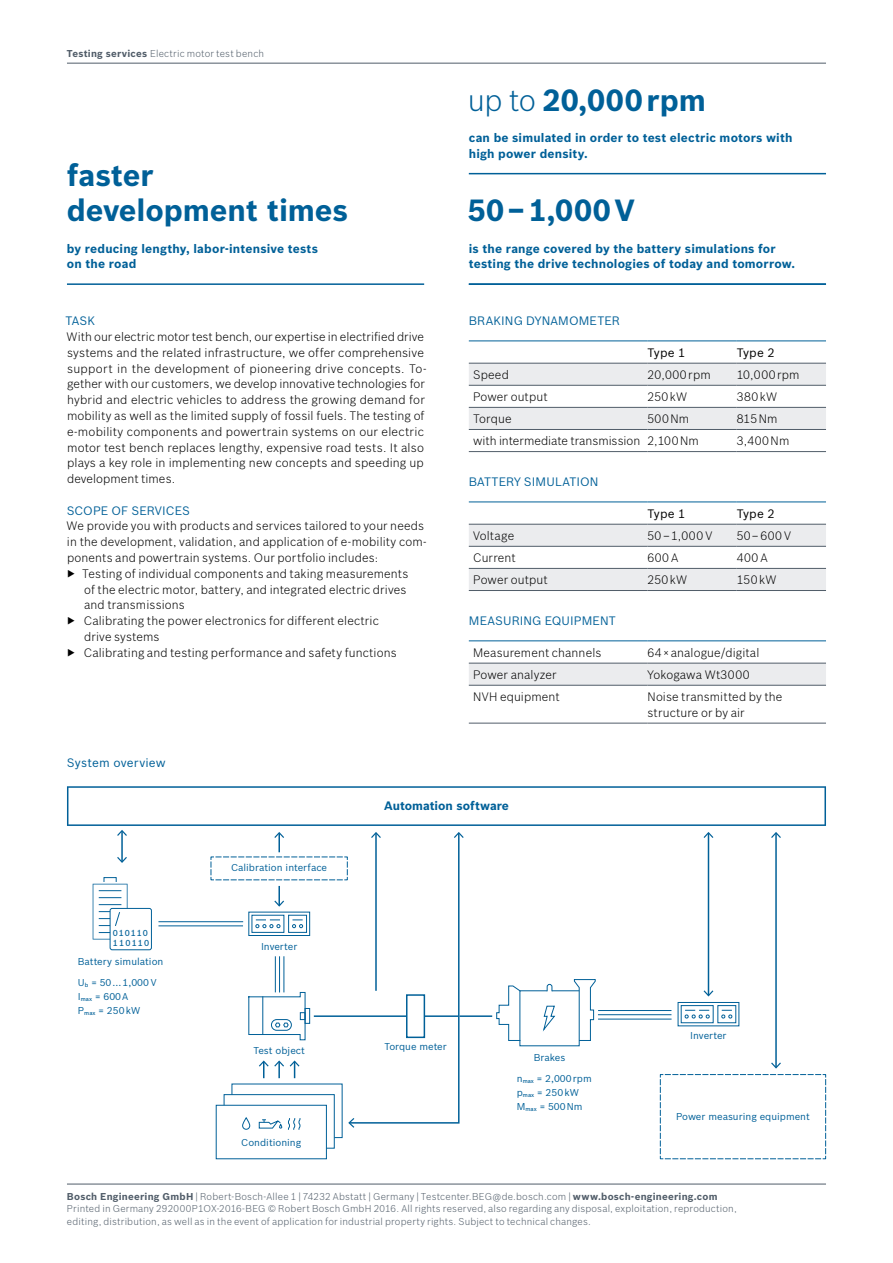
<style>
.page{position:relative;width:893px;height:1263px;background:#fff}
.page>*{position:absolute;margin:0;border:0;box-sizing:border-box;transform-origin:0 0}
.t1{font:700 30px/34.8px "Bosch Sans";color:#006098}
.t2{font:700 30px "Bosch Sans";letter-spacing:.02em;color:#006098}
.t3{font:300 12px/15.8px "Bosch Sans";letter-spacing:.01em;color:#000}
.t4{font:700 12px/15.8px "Bosch Sans";letter-spacing:.015em;color:#006098}
.t5{font:12px "Bosch Sans";letter-spacing:.01em;color:#006098}
.t6{font:12px "Bosch Sans";letter-spacing:.015em;color:#000}
.t7{font:300 12px "Bosch Sans";letter-spacing:.04em;color:#000}
.t8{font:300 9.75px/12.6px "Bosch Sans";letter-spacing:.02em;color:#515d69}
.t9{font:9.75px/21.1px "Bosch Sans";color:#006098}
.t10{font:500 8.55px/10.2px "Bosch Sans";letter-spacing:.115em;color:#006098}
.s1{font-weight:700}
.s2{font-weight:300}
</style>
<div class="page">
<svg style="left:67px;top:786px;width:759px;height:373px"></svg>
<hr style="left:67px;top:1184px;width:759px;height:1px;background:#515d69">
<hr style="left:67px;top:63px;width:759px;height:1px;background:#515d69">
<hr style="left:67px;top:283px;width:357px;height:2px;background:#006098">
<svg style="left:469px;top:364px;width:357px;height:65px"></svg>
<hr style="left:469px;top:340px;width:178px;height:1px;background:#006098">
<hr style="left:647px;top:340px;width:90px;height:1px;background:#006098">
<hr style="left:737px;top:340px;width:89px;height:1px;background:#006098">
<hr style="left:469px;top:363px;width:178px;height:1px;background:#515d69">
<hr style="left:647px;top:363px;width:90px;height:1px;background:#515d69">
<hr style="left:737px;top:363px;width:89px;height:1px;background:#515d69">
<hr style="left:469px;top:385px;width:178px;height:1px;background:#515d69">
<hr style="left:647px;top:385px;width:90px;height:1px;background:#515d69">
<hr style="left:737px;top:385px;width:89px;height:1px;background:#515d69">
<hr style="left:469px;top:407px;width:178px;height:1px;background:#515d69">
<hr style="left:647px;top:407px;width:90px;height:1px;background:#515d69">
<hr style="left:737px;top:407px;width:89px;height:1px;background:#515d69">
<hr style="left:469px;top:429px;width:178px;height:1px;background:#515d69">
<hr style="left:647px;top:429px;width:90px;height:1px;background:#515d69">
<hr style="left:737px;top:429px;width:89px;height:1px;background:#515d69">
<hr style="left:469px;top:451px;width:178px;height:1px;background:#515d69">
<hr style="left:647px;top:451px;width:90px;height:1px;background:#515d69">
<hr style="left:737px;top:451px;width:89px;height:1px;background:#515d69">
<svg style="left:469px;top:525px;width:357px;height:65px"></svg>
<hr style="left:469px;top:501px;width:178px;height:1px;background:#006098">
<hr style="left:647px;top:501px;width:90px;height:1px;background:#006098">
<hr style="left:737px;top:501px;width:89px;height:1px;background:#006098">
<hr style="left:469px;top:524px;width:178px;height:1px;background:#515d69">
<hr style="left:647px;top:524px;width:90px;height:1px;background:#515d69">
<hr style="left:737px;top:524px;width:89px;height:1px;background:#515d69">
<hr style="left:469px;top:546px;width:178px;height:1px;background:#515d69">
<hr style="left:647px;top:546px;width:90px;height:1px;background:#515d69">
<hr style="left:737px;top:546px;width:89px;height:1px;background:#515d69">
<hr style="left:469px;top:568px;width:178px;height:1px;background:#515d69">
<hr style="left:647px;top:568px;width:90px;height:1px;background:#515d69">
<hr style="left:737px;top:568px;width:89px;height:1px;background:#515d69">
<hr style="left:469px;top:590px;width:178px;height:1px;background:#515d69">
<hr style="left:647px;top:590px;width:90px;height:1px;background:#515d69">
<hr style="left:737px;top:590px;width:89px;height:1px;background:#515d69">
<div style="left:469px;top:664px;width:357px;height:21px;background:#ebecee"></div>
<hr style="left:469px;top:640px;width:178px;height:1px;background:#006098">
<hr style="left:647px;top:640px;width:179px;height:1px;background:#006098">
<hr style="left:469px;top:663px;width:178px;height:1px;background:#515d69">
<hr style="left:647px;top:663px;width:179px;height:1px;background:#515d69">
<hr style="left:469px;top:685px;width:178px;height:1px;background:#515d69">
<hr style="left:647px;top:685px;width:179px;height:1px;background:#515d69">
<hr style="left:469px;top:723px;width:178px;height:1px;background:#515d69">
<hr style="left:647px;top:723px;width:179px;height:1px;background:#515d69">
<hr style="left:469px;top:283px;width:357px;height:2px;background:#006098">
<hr style="left:469px;top:173px;width:357px;height:1px;background:#006098">
<p class="t8" style="left:67px;top:47px;width:199px"><span class="s1">Testing services</span> Electric motor test bench</p>
<h1 class="t1" style="left:67px;top:158px;width:283px">faster development times</h1>
<p class="t4" style="left:67px;top:240px;width:253px">by reducing lengthy, labor-intensive tests on the road</p>
<p class="t5" style="left:66px;top:313px;width:31px">TASK</p>
<p class="t3" style="left:67px;top:329px;width:361px">With our electric motor test bench, our expertise in electrified drive systems and the related infrastructure, we offer comprehensive support in the development of pioneering drive concepts. To&shy;gether with our customers, we develop innovative technologies for hybrid and electric vehicles to address the growing demand for mobility as well as the limited supply of fossil fuels. The testing of e-mobility components and powertrain systems on our electric motor test bench replaces lengthy, expensive road tests. It also plays a key role in implementing new concepts and speeding up development times.</p>
<p class="t5" style="left:67px;top:503px;width:125px">SCOPE OF SERVICES</p>
<p class="t3" style="left:67px;top:518px;width:359px">We provide you with products and services tailored to your needs</p>
<p class="t3" style="left:67px;top:534px;width:361px">in the development, validation, and application of e-mobility com-</p>
<p class="t3" style="left:67px;top:550px;width:313px">ponents and powertrain systems. Our portfolio includes:</p>
<p class="t3" style="left:82px;top:565px;width:328px">Testing of individual components and taking measurements</p>
<p class="t3" style="left:84px;top:581px;width:324px">of the electric motor, battery, and integrated electric drives</p>
<p class="t3" style="left:84px;top:597px;width:102px">and transmissions</p>
<p class="t3" style="left:84px;top:613px;width:297px">Calibrating the power electronics for different electric</p>
<p class="t3" style="left:84px;top:628px;width:77px">drive systems</p>
<p class="t3" style="left:84px;top:644px;width:314px">Calibrating and testing performance and safety functions</p>
<p class="t5" style="left:67px;top:755px;width:100px">System overview</p>
<h1 class="t2" style="left:468px;top:81px;width:240px"><span class="s2">up to</span> 20,000rpm</h1>
<p class="t4" style="left:469px;top:130px;width:325px">can be simulated in order to test electric motors with high power density.</p>
<h1 class="t1" style="left:468px;top:193px;width:168px">50−1,000V</h1>
<p class="t4" style="left:469px;top:240px;width:328px">is the range covered by the battery simulations for testing the drive technologies of today and tomorrow.</p>
<p class="t5" style="left:469px;top:313px;width:153px">BRAKING DYNAMOMETER</p>
<p class="t6" style="left:647px;top:345px;width:40px">Type 1</p>
<p class="t6" style="left:737px;top:345px;width:40px">Type 2</p>
<p class="t3" style="left:473px;top:366px;width:37px">Speed</p>
<p class="t7" style="left:647px;top:367px;width:65px">20,000rpm</p>
<p class="t7" style="left:737px;top:367px;width:64px">10,000rpm</p>
<p class="t3" style="left:473px;top:389px;width:76px">Power output</p>
<p class="t3" style="left:647px;top:389px;width:41px">250kW</p>
<p class="t3" style="left:737px;top:389px;width:42px">380kW</p>
<p class="t3" style="left:473px;top:411px;width:40px">Torque</p>
<p class="t3" style="left:647px;top:411px;width:43px">500Nm</p>
<p class="t3" style="left:737px;top:411px;width:42px">815Nm</p>
<p class="t3" style="left:473px;top:433px;width:227px">with intermediate transmission 2,100Nm</p>
<p class="t3" style="left:737px;top:433px;width:54px">3,400Nm</p>
<p class="t5" style="left:469px;top:474px;width:131px">BATTERY SIMULATION</p>
<p class="t6" style="left:647px;top:506px;width:40px">Type 1</p>
<p class="t6" style="left:737px;top:506px;width:40px">Type 2</p>
<p class="t3" style="left:473px;top:527px;width:43px">Voltage</p>
<p class="t3" style="left:647px;top:527px;width:66px">50–1,000 V</p>
<p class="t3" style="left:737px;top:527px;width:56px">50–600V</p>
<p class="t3" style="left:473px;top:550px;width:44px">Current</p>
<p class="t3" style="left:647px;top:550px;width:32px">600 A</p>
<p class="t3" style="left:737px;top:550px;width:32px">400 A</p>
<p class="t3" style="left:473px;top:572px;width:76px">Power output</p>
<p class="t3" style="left:647px;top:572px;width:41px">250kW</p>
<p class="t3" style="left:737px;top:572px;width:41px">150kW</p>
<p class="t5" style="left:469px;top:613px;width:148px">MEASURING EQUIPMENT</p>
<p class="t3" style="left:473px;top:644px;width:130px">Measurement channels</p>
<p class="t3" style="left:647px;top:644px;width:113px">64×analogue/digital</p>
<p class="t3" style="left:473px;top:666px;width:85px">Power analyzer</p>
<p class="t3" style="left:647px;top:666px;width:104px">Yokogawa Wt3000</p>
<p class="t3" style="left:473px;top:688px;width:88px">NVH equipment</p>
<p class="t3" style="left:647px;top:688px;width:137px">Noise transmitted by the structure or by air</p>
<p class="t10" style="left:113px;top:927px;width:38px">010110<br>110110</p>
<p class="t9" style="left:78px;top:951px;width:87px">Battery simulation<br>U<sub>b</sub> = 50...1,000 V</p>
<p class="t9" style="left:78px;top:989px;width:64px;line-height:14px">I<sub>max</sub> = 600A<br>P<sub>max</sub> = 250kW</p>
<p class="t9" style="left:231px;top:857px;width:98px">Calibration interface</p>
<p class="t9" style="left:261px;top:936px;width:38px">Inverter</p>
<p class="t4" style="left:384px;top:797px;width:126px">Automation software</p>
<p class="t9" style="left:253px;top:1040px;width:53px">Test object</p>
<p class="t9" style="left:384px;top:1036px;width:64px">Torque meter</p>
<p class="t9" style="left:241px;top:1131px;width:62px">Conditioning</p>
<p class="t9" style="left:517px;top:1046px;width:76px;text-indent:17px">Brakes<br>n<sub>max</sub> = 2,000rpm</p>
<p class="t9" style="left:517px;top:1085px;width:67px;line-height:14px">p<sub>max</sub> = 250kW<br>M<sub>max</sub> = 500Nm</p>
<p class="t9" style="left:690px;top:1025px;width:38px">Inverter</p>
<p class="t9" style="left:676px;top:1106px;width:135px">Power measuring equipment</p>
<p class="t8" style="left:67px;top:1190px;width:671px"><span class="s1">Bosch Engineering GmbH</span> | Robert-Bosch-Allee 1 | 74232 Abstatt | Germany | Testcenter.BEG@de.bosch.com | <span class="s1">www.bosch-engineering.com<br></span>Printed in Germany 292000P1OX-2016-BEG © Robert Bosch GmbH 2016. All rights reserved, also regarding any disposal, exploitation, reproduction, editing, distribution, as well as in the event of application for industrial property rights. Subject to technical changes.</p>
</div>
